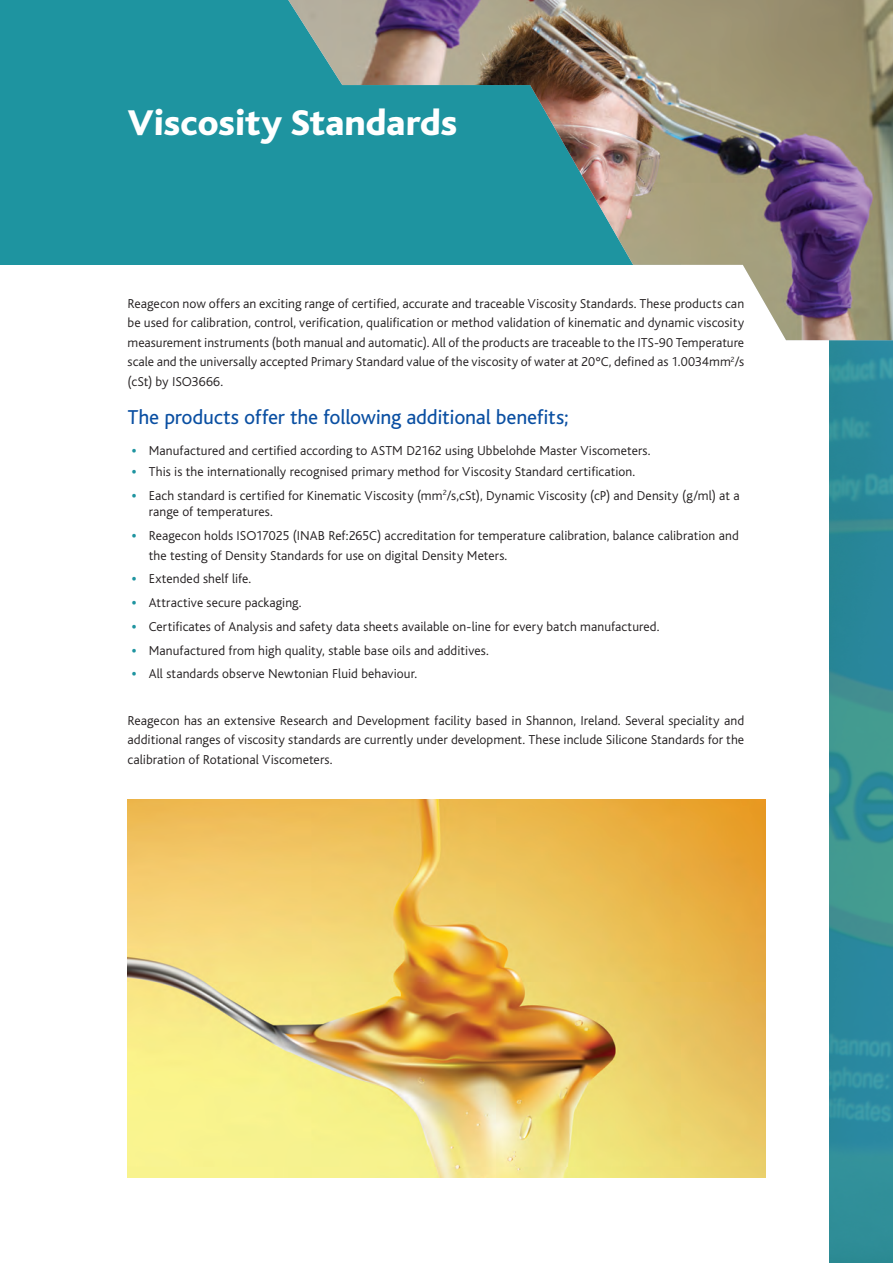
<style>
.page{position:relative;width:893px;height:1263px;background:#fff}
.page>*{position:absolute;margin:0;border:0;box-sizing:border-box;transform-origin:0 0}
.t1{font:800 37.5px "Bliss";color:#fff}
.t2{font:21px "Bliss";letter-spacing:-.01em;color:#0a4fa2}
.New_Bliss_Body{font:300 13.5px/19.5px "Bliss";letter-spacing:.005em;color:#231f20;text-align:justify}
.s1{font-weight:800;color:#1e94a0}
</style>
<div class="page">
<svg style="left:829px;top:340px;width:64px;height:923px;background:#308d98"></svg>
<img style="left:128px;top:799px;width:637px;height:379px">
<div style="left:0;top:0;width:680px;height:265px;background:#1e94a0"></div>
<img style="left:288px;top:0;width:605px;height:340px">
<p class="t1" style="left:128px;top:103px;width:332px">Viscosity Standards</p>
<p class="New_Bliss_Body" style="left:128px;top:294px;width:618px">Reagecon now offers an exciting range of certified, accurate and traceable Viscosity Standards. These products can be used for calibration, control, verification, qualification or method validation of kinematic and dynamic viscosity measurement instruments (both manual and automatic). All of the products are traceable to the ITS-90 Temperature scale and the universally accepted Primary Standard value of the viscosity of water at 20°C, defined as 1.0034mm<sup>2</sup>/s (cSt) by ISO3666.</p>
<p class="t2" style="left:128px;top:406px;width:443px">The products offer the following additional benefits;</p>
<p class="New_Bliss_Body" style="left:132px;top:441px;width:520px"><span class="s1">•</span> Manufactured and certified according to ASTM D2162 using Ubbelohde Master Viscometers.</p>
<p class="New_Bliss_Body" style="left:132px;top:462px;width:505px"><span class="s1">•</span> This is the internationally recognised primary method for Viscosity Standard certification.</p>
<p class="New_Bliss_Body" style="left:149px;top:487px;width:592px;line-height:16.5px;text-indent:-17px"><span class="s1">•</span> Each standard is certified for Kinematic Viscosity (mm<sup>2</sup>/s,cSt), Dynamic Viscosity (cP) and Density (g/ml) at a range of temperatures.</p>
<p class="New_Bliss_Body" style="left:149px;top:526px;width:591px;text-indent:-17px"><span class="s1">•</span> Reagecon holds ISO17025 (INAB Ref:265C) accreditation for temperature calibration, balance calibration and the testing of Density Standards for use on digital Density Meters.</p>
<p class="New_Bliss_Body" style="left:132px;top:569px;width:121px"><span class="s1">•</span> Extended shelf life.</p>
<p class="New_Bliss_Body" style="left:132px;top:593px;width:171px"><span class="s1">•</span> Attractive secure packaging.</p>
<p class="New_Bliss_Body" style="left:132px;top:617px;width:529px"><span class="s1">•</span> Certificates of Analysis and safety data sheets available on-line for every batch manufactured.</p>
<p class="New_Bliss_Body" style="left:132px;top:641px;width:359px"><span class="s1">•</span> Manufactured from high quality, stable base oils and additives.</p>
<p class="New_Bliss_Body" style="left:132px;top:664px;width:287px"><span class="s1">•</span> All standards observe Newtonian Fluid behaviour.</p>
<p class="New_Bliss_Body" style="left:128px;top:710px;width:618px">Reagecon has an extensive Research and Development facility based in Shannon, Ireland. Several speciality and additional ranges of viscosity standards are currently under development. These include Silicone Standards for the calibration of Rotational Viscometers.</p>
</div>
